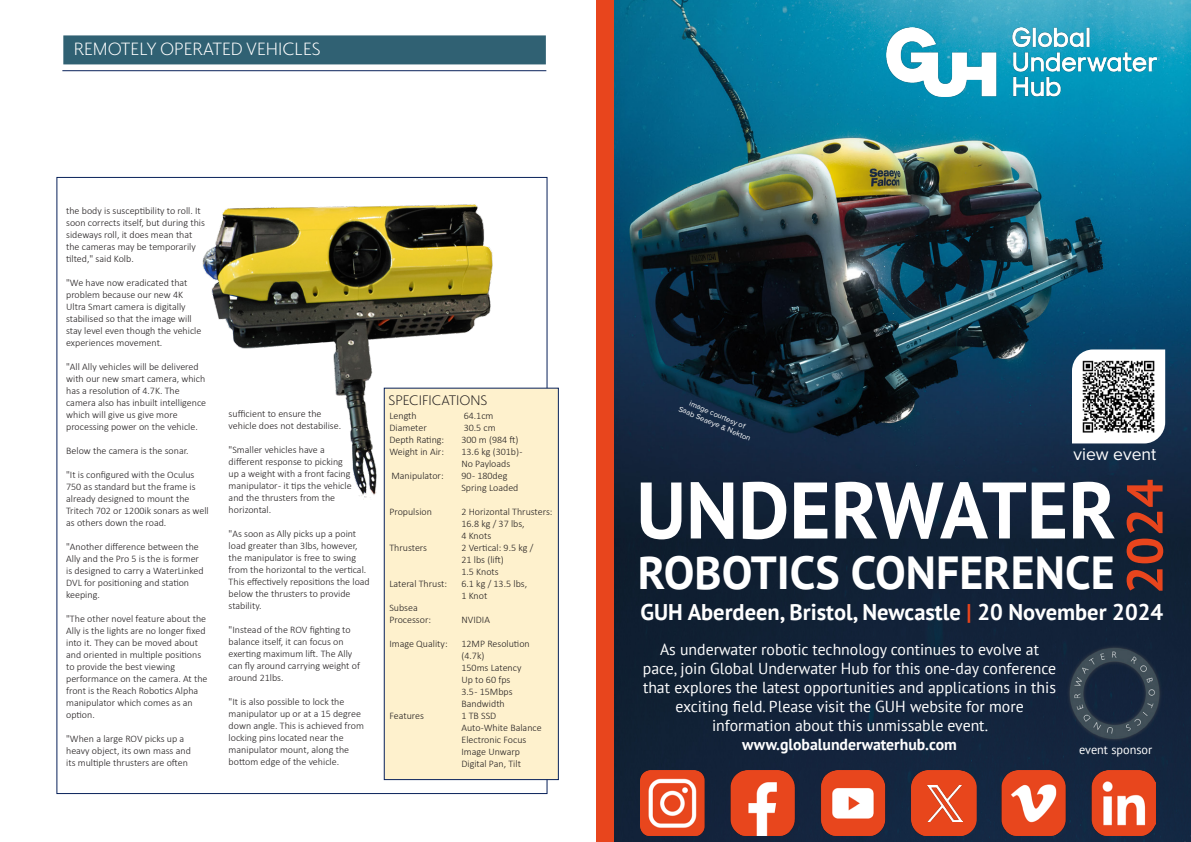
<style>
.page{position:relative;width:1191px;height:842px;background:#fff}
.page>*{position:absolute;margin:0;border:0;box-sizing:border-box;transform-origin:0 0}
.t1{font:700 79.9px "PT Sans";color:#fff}
.t2{font:700 50.3px "PT Sans";color:#e8451d}
.t3{font:700 46.3px "PT Sans";color:#fff}
.t4{font:700 22.7px "PT Sans";color:#fff}
.Contents_Body_Text{font:300 18px "Elido";color:#fff}
.t5{font:17.7px "Proxima Nova";color:#fff}
.t6{font:15.9px/19.1px "PT Sans";color:#fff;text-align:center}
.Contents_Body_Text-2{font:300 14px "Elido";color:#231f20}
.t7{font:12.4px "PT Sans";color:#fff}
.Contents_Body_Text-3{font:300 10px/12px "Calibri";color:#231f20}
.t8{font:7.7px/9.2px "Proxima Nova";color:#fff;text-align:center}
.s1{color:#e8451d}
.s2{font-weight:700}
</style>
<div class="page">
<div style="left:384px;top:388px;width:175px;height:392px;background:#fef1cd;border:1px solid #08215a"></div>
<img style="left:202px;top:204px;width:297px;height:296px">
<hr style="left:62px;top:70px;width:484px;height:1px;background:#08215a">
<img style="left:614px;top:0;width:577px;height:842px">
<img style="left:886px;top:27px;width:270px;height:69px">
<img style="left:1065px;top:643px;width:98px;height:102px">
<div style="left:596px;top:0;width:18px;height:842px;background:#e8451d"></div>
<svg style="left:1072px;top:349px;width:93px;height:94px"></svg>
<img style="left:640px;top:771px;width:515px;height:65px">
<div style="left:912px;top:771px;width:64px;height:65px;background:#e8461c;border-radius:17px"></div>
<img style="left:927px;top:785px;width:35px;height:36px">
<img style="left:1078px;top:356px;width:80px;height:81px">
<svg style="left:1184px;top:835px;width:7px;height:7px"></svg>
<div style="left:63px;top:35px;width:483px;height:29px;background:#306173"></div>
<p class="Contents_Body_Text" style="left:74px;top:37px;width:248px">REMOTELY OPERATED VEHICLES</p>
<p class="Contents_Body_Text-3" style="left:66px;top:204px;width:140px">the body is susceptibility to roll. It soon corrects itself, but during this sideways roll, it does mean that the cameras may be temporarily tilted," said Kolb.</p>
<p class="Contents_Body_Text-3" style="left:66px;top:276px;width:137px">"We have now eradicated that problem because our new 4K<br>Ultra Smart camera is digitally stabilised so that the image will stay level even though the vehicle experiences movement.</p>
<p class="Contents_Body_Text-3" style="left:66px;top:360px;width:141px">"All Ally vehicles will be delivered with our new smart camera, which has a resolution of 4.7K. The camera also has inbuilt intelligence which will give us give more processing power on the vehicle.</p>
<p class="Contents_Body_Text-3" style="left:66px;top:444px;width:124px">Below the camera is the sonar.</p>
<p class="Contents_Body_Text-3" style="left:66px;top:468px;width:144px">"It is configured with the Oculus<br>750 as standard but the frame is already designed to mount the<br>Tritech 702 or 1200ik sonars as well as others down the road.</p>
<p class="Contents_Body_Text-3" style="left:66px;top:540px;width:139px">"Another difference between the<br>Ally and the Pro 5 is the is former is designed to carry a WaterLinked<br>DVL for positioning and station keeping.</p>
<p class="Contents_Body_Text-3" style="left:66px;top:612px;width:143px">"The other novel feature about the<br>Ally is the lights are no longer fixed into it. They can be moved about and oriented in multiple positions to provide the best viewing performance on the camera. At the front is the Reach Robotics Alpha manipulator which comes as an option.</p>
<p class="Contents_Body_Text-3" style="left:66px;top:732px;width:126px">"When a large ROV picks up a heavy object, its own mass and its multiple thrusters are often</p>
<p class="Contents_Body_Text-3" style="left:229px;top:407px;width:114px">sufficient to ensure the vehicle does not destabilise.</p>
<p class="Contents_Body_Text-3" style="left:229px;top:443px;width:125px">"Smaller vehicles have a different response to picking up a weight with a front facing manipulator - it tips the vehicle and the thrusters from the horizontal.</p>
<p class="Contents_Body_Text-3" style="left:229px;top:527px;width:143px">"As soon as Ally picks up a point load greater than 3lbs, however, the manipulator is free to swing from the horizontal to the vertical.<br>This effectively repositions the load below the thrusters to provide stability.</p>
<p class="Contents_Body_Text-3" style="left:229px;top:623px;width:133px">"Instead of the ROV fighting to balance itself, it can focus on exerting maximum lift. The Ally can fly around carrying weight of around 21lbs.</p>
<p class="Contents_Body_Text-3" style="left:229px;top:695px;width:137px">"It is also possible to lock the manipulator up or at a 15 degree down angle. This is achieved from locking pins located near the manipulator mount, along the bottom edge of the vehicle.</p>
<p class="Contents_Body_Text-2" style="left:388px;top:391px;width:101px">SPECIFICATIONS</p>
<p class="Contents_Body_Text-3" style="left:389px;top:410px;width:29px">Length</p>
<p class="Contents_Body_Text-3" style="left:464px;top:410px;width:31px">64.1cm</p>
<p class="Contents_Body_Text-3" style="left:389px;top:422px;width:39px">Diameter</p>
<p class="Contents_Body_Text-3" style="left:464px;top:422px;width:34px">30.5 cm</p>
<p class="Contents_Body_Text-3" style="left:389px;top:434px;width:56px">Depth Rating:</p>
<p class="Contents_Body_Text-3" style="left:461px;top:434px;width:59px">300 m (984 ft)</p>
<p class="Contents_Body_Text-3" style="left:389px;top:446px;width:56px">Weight in Air:</p>
<p class="Contents_Body_Text-3" style="left:461px;top:446px;width:63px">13.6 kg (301b) -</p>
<p class="Contents_Body_Text-3" style="left:461px;top:458px;width:50px">No Payloads</p>
<p class="Contents_Body_Text-3" style="left:391px;top:470px;width:54px">Manipulator:</p>
<p class="Contents_Body_Text-3" style="left:461px;top:470px;width:58px">90 - 180deg<br>Spring Loaded</p>
<p class="Contents_Body_Text-3" style="left:389px;top:506px;width:44px">Propulsion</p>
<p class="Contents_Body_Text-3" style="left:461px;top:506px;width:93px">2 Horizontal Thrusters:<br>16.8 kg / 37 lbs,<br>4 Knots</p>
<p class="Contents_Body_Text-3" style="left:389px;top:542px;width:39px">Thrusters</p>
<p class="Contents_Body_Text-3" style="left:461px;top:542px;width:73px">2 Vertical: 9.5 kg /<br>21 lbs (lift)</p>
<p class="Contents_Body_Text-3" style="left:461px;top:566px;width:39px">1.5 Knots</p>
<p class="Contents_Body_Text-3" style="left:389px;top:578px;width:59px">Lateral Thrust:</p>
<p class="Contents_Body_Text-3" style="left:461px;top:578px;width:67px">6.1 kg / 13.5 lbs,<br>1 Knot</p>
<p class="Contents_Body_Text-3" style="left:389px;top:602px;width:30px">Subsea</p>
<p class="Contents_Body_Text-3" style="left:389px;top:614px;width:43px">Processor:</p>
<p class="Contents_Body_Text-3" style="left:461px;top:614px;width:30px">NVIDIA</p>
<p class="Contents_Body_Text-3" style="left:389px;top:638px;width:60px">Image Quality:</p>
<p class="Contents_Body_Text-3" style="left:461px;top:638px;width:70px">12MP Resolution (4.7k)</p>
<p class="Contents_Body_Text-3" style="left:461px;top:662px;width:62px">150ms Latency</p>
<p class="Contents_Body_Text-3" style="left:461px;top:674px;width:50px">Up to 60 fps</p>
<p class="Contents_Body_Text-3" style="left:461px;top:686px;width:53px">3.5 - 15Mbps<br>Bandwidth</p>
<p class="Contents_Body_Text-3" style="left:389px;top:710px;width:36px">Features</p>
<p class="Contents_Body_Text-3" style="left:461px;top:710px;width:36px">1 TB SSD</p>
<p class="Contents_Body_Text-3" style="left:461px;top:722px;width:82px">Auto-White Balance</p>
<p class="Contents_Body_Text-3" style="left:461px;top:734px;width:66px">Electronic Focus</p>
<p class="Contents_Body_Text-3" style="left:461px;top:746px;width:60px">Image Unwarp</p>
<p class="Contents_Body_Text-3" style="left:461px;top:758px;width:61px">Digital Pan, Tilt</p>
<p class="t8" style="left:684px;top:395px;width:79px;rotate:23deg">image courtesy of<br>Saab Seaeye &amp; Nekton</p>
<p class="t5" style="left:1073px;top:441px;width:84px">view event</p>
<p class="t1" style="left:636px;top:458px;width:481px">UNDERWATER</p>
<p class="t2" style="left:1111px;top:594px;width:117px;rotate:-90deg">2024</p>
<p class="t4" style="left:640px;top:597px;width:524px">GUH Aberdeen, Bristol, Newcastle <span class="s1">|</span> 20 November 2024</p>
<p class="t6" style="left:643px;top:639px;width:415px">As underwater robotic technology continues to evolve at pace, join Global Underwater Hub for this one-day conference that explores the latest opportunities and applications in this exciting field. Please visit the GUH website for more information about this unmissable event. <span class="s2">www.globalunderwaterhub.com</span></p>
<p class="t3" style="left:637px;top:542px;width:478px">ROBOTICS CONFERENCE</p>
<p class="t7" style="left:1079px;top:741px;width:75px">event sponsor</p>
</div>
